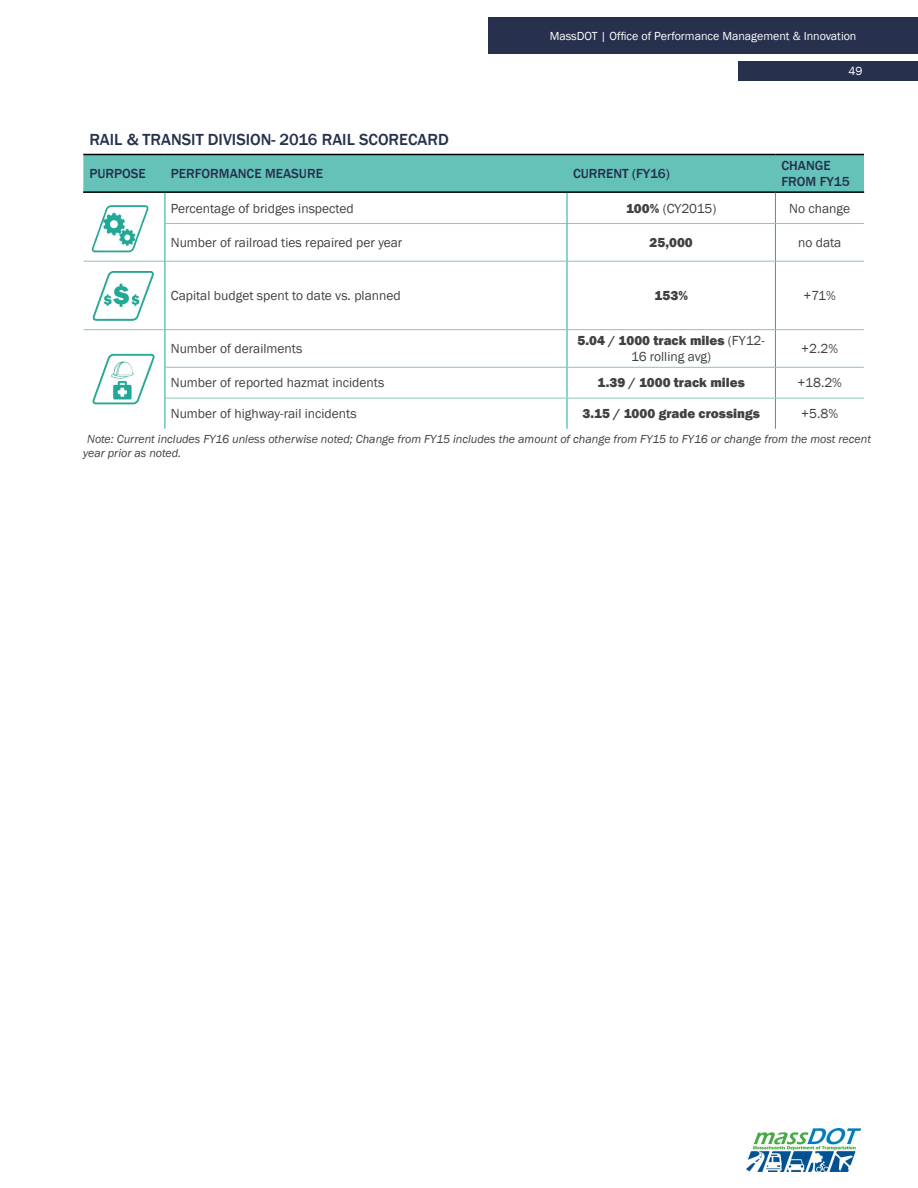
<style>
.page{position:relative;width:918px;height:1188px;background:#fff}
.page>*{position:absolute;margin:0;border:0;box-sizing:border-box;transform-origin:0 0}
.table_headers{font:500 16.5px "Franklin Gothic";color:#27304d}
.table_cells{font:13.5px "Franklin Gothic";color:#414042}
.table_cells-2{font:800 13.5px/16.2px "Franklin Gothic";color:#414042;text-align:center}
.table_headers-2{font:500 13.5px/16.2px "Franklin Gothic";color:#27304d}
.table_headers-3{font:italic 12px/14.4px "Franklin Gothic";color:#414042}
.t1{font:12px "Franklin Gothic";color:#fff}
.s1{font-weight:800}
.s2{font-weight:400}
</style>
<div class="page">
<div style="left:488px;top:17px;width:430px;height:37px;background:#27304d"></div>
<div style="left:739px;top:61px;width:179px;height:20px;background:#27304d"></div>
<img style="left:746px;top:1128px;width:115px;height:43px">
<div style="left:83px;top:155px;width:781px;height:36px;background:#64c2b8"></div>
<hr style="left:775px;top:193px;width:1px;height:30px;background:#1fa898">
<hr style="left:775px;top:224px;width:1px;height:37px;background:#1fa898">
<hr style="left:567px;top:261px;width:1px;height:68px;background:#1fa898">
<hr style="left:775px;top:261px;width:1px;height:68px;background:#1fa898">
<hr style="left:567px;top:330px;width:1px;height:37px;background:#1fa898">
<hr style="left:775px;top:330px;width:1px;height:37px;background:#1fa898">
<hr style="left:567px;top:367px;width:1px;height:31px;background:#1fa898">
<hr style="left:775px;top:367px;width:1px;height:31px;background:#1fa898">
<hr style="left:567px;top:398px;width:1px;height:31px;background:#1fa898">
<hr style="left:775px;top:398px;width:1px;height:31px;background:#1fa898">
<hr style="left:567px;top:223px;width:208px;height:1px;background:#8ac4bb">
<hr style="left:775px;top:223px;width:89px;height:1px;background:#8ac4bb">
<hr style="left:567px;top:261px;width:208px;height:1px;background:#8ac4bb">
<hr style="left:775px;top:261px;width:89px;height:1px;background:#8ac4bb">
<hr style="left:567px;top:329px;width:208px;height:1px;background:#8ac4bb">
<hr style="left:775px;top:329px;width:89px;height:1px;background:#8ac4bb">
<hr style="left:567px;top:367px;width:208px;height:1px;background:#8ac4bb">
<hr style="left:775px;top:367px;width:89px;height:1px;background:#8ac4bb">
<hr style="left:567px;top:398px;width:208px;height:1px;background:#8ac4bb">
<hr style="left:775px;top:398px;width:89px;height:1px;background:#8ac4bb">
<hr style="left:165px;top:193px;width:1px;height:31px;background:#1fa898">
<hr style="left:567px;top:193px;width:1px;height:30px;background:#1fa898">
<hr style="left:165px;top:223px;width:402px;height:1px;background:#8ac4bb">
<hr style="left:165px;top:224px;width:1px;height:37px;background:#1fa898">
<hr style="left:567px;top:224px;width:1px;height:37px;background:#1fa898">
<hr style="left:165px;top:261px;width:402px;height:1px;background:#8ac4bb">
<hr style="left:165px;top:329px;width:402px;height:1px;background:#8ac4bb">
<hr style="left:165px;top:398px;width:402px;height:1px;background:#8ac4bb">
<hr style="left:84px;top:261px;width:81px;height:1px;background:#8ac4bb">
<hr style="left:165px;top:261px;width:1px;height:68px;background:#1fa898">
<hr style="left:84px;top:329px;width:81px;height:1px;background:#8ac4bb">
<hr style="left:165px;top:330px;width:1px;height:37px;background:#1fa898">
<hr style="left:165px;top:367px;width:1px;height:31px;background:#1fa898">
<hr style="left:165px;top:398px;width:1px;height:31px;background:#1fa898">
<hr style="left:83px;top:191px;width:82px;height:2px;background:#000">
<hr style="left:165px;top:191px;width:402px;height:2px;background:#000">
<hr style="left:567px;top:191px;width:208px;height:2px;background:#000">
<hr style="left:775px;top:191px;width:89px;height:2px;background:#000">
<hr style="left:83px;top:154px;width:82px;height:1px;background:#000">
<hr style="left:165px;top:154px;width:402px;height:1px;background:#000">
<hr style="left:567px;top:154px;width:208px;height:1px;background:#000">
<hr style="left:775px;top:154px;width:89px;height:1px;background:#000">
<hr style="left:165px;top:367px;width:402px;height:1px;background:#8ac4bb">
<img style="left:91px;top:205px;width:58px;height:48px">
<img style="left:92px;top:271px;width:62px;height:50px">
<img style="left:92px;top:353px;width:63px;height:52px">
<p class="t1" style="left:550px;top:28px;width:308px">MassDOT | Office of Performance Management &amp; Innovation</p>
<p class="t1" style="left:848px;top:64px;width:16px">49</p>
<h3 class="table_headers" style="left:89px;top:129px;width:361px">RAIL &amp; TRANSIT DIVISION- 2016 RAIL SCORECARD</h3>
<h3 class="table_headers-2" style="left:89px;top:166px;width:58px">PURPOSE</h3>
<h3 class="table_headers-2" style="left:171px;top:166px;width:154px">PERFORMANCE MEASURE</h3>
<h3 class="table_headers-2" style="left:573px;top:166px;width:98px">CURRENT (FY16)</h3>
<h3 class="table_headers-2" style="left:781px;top:157px;width:70px">CHANGE<br>FROM FY15</h3>
<p class="table_cells" style="left:171px;top:200px;width:184px">Percentage of bridges inspected</p>
<p class="table_cells" style="left:626px;top:200px;width:92px"><span class="s1">100%</span> (CY2015)</p>
<p class="table_cells" style="left:789px;top:200px;width:62px">No change</p>
<p class="table_cells" style="left:171px;top:234px;width:233px">Number of railroad ties repaired per year</p>
<p class="table_cells-2" style="left:650px;top:234px;width:45px">25,000</p>
<p class="table_cells" style="left:798px;top:234px;width:45px">no data</p>
<p class="table_cells" style="left:171px;top:287px;width:231px">Capital budget spent to date vs. planned</p>
<p class="table_cells-2" style="left:655px;top:287px;width:35px">153%</p>
<p class="table_cells" style="left:804px;top:287px;width:34px">+71%</p>
<p class="table_cells" style="left:171px;top:340px;width:133px">Number of derailments</p>
<p class="table_cells-2" style="left:578px;top:332px;width:189px">5.04 / 1000 track miles <span class="s2">(FY12-<br>16 rolling avg)</span></p>
<p class="table_cells" style="left:801px;top:340px;width:38px">+2.2%</p>
<p class="table_cells" style="left:171px;top:375px;width:215px">Number of reported hazmat incidents</p>
<p class="table_cells-2" style="left:597px;top:375px;width:149px">1.39 / 1000 track miles</p>
<p class="table_cells" style="left:797px;top:375px;width:46px">+18.2%</p>
<p class="table_cells" style="left:171px;top:405px;width:187px">Number of highway-rail incidents</p>
<p class="table_cells-2" style="left:582px;top:406px;width:179px">3.15 / 1000 grade crossings</p>
<p class="table_cells" style="left:801px;top:405px;width:38px">+5.8%</p>
<h3 class="table_headers-3" style="left:83px;top:432px;width:789px;text-indent:4px">Note: Current includes FY16 unless otherwise noted; Change from FY15 includes the amount of change from FY15 to FY16 or change from the most recent year prior as noted.</h3>
</div>
